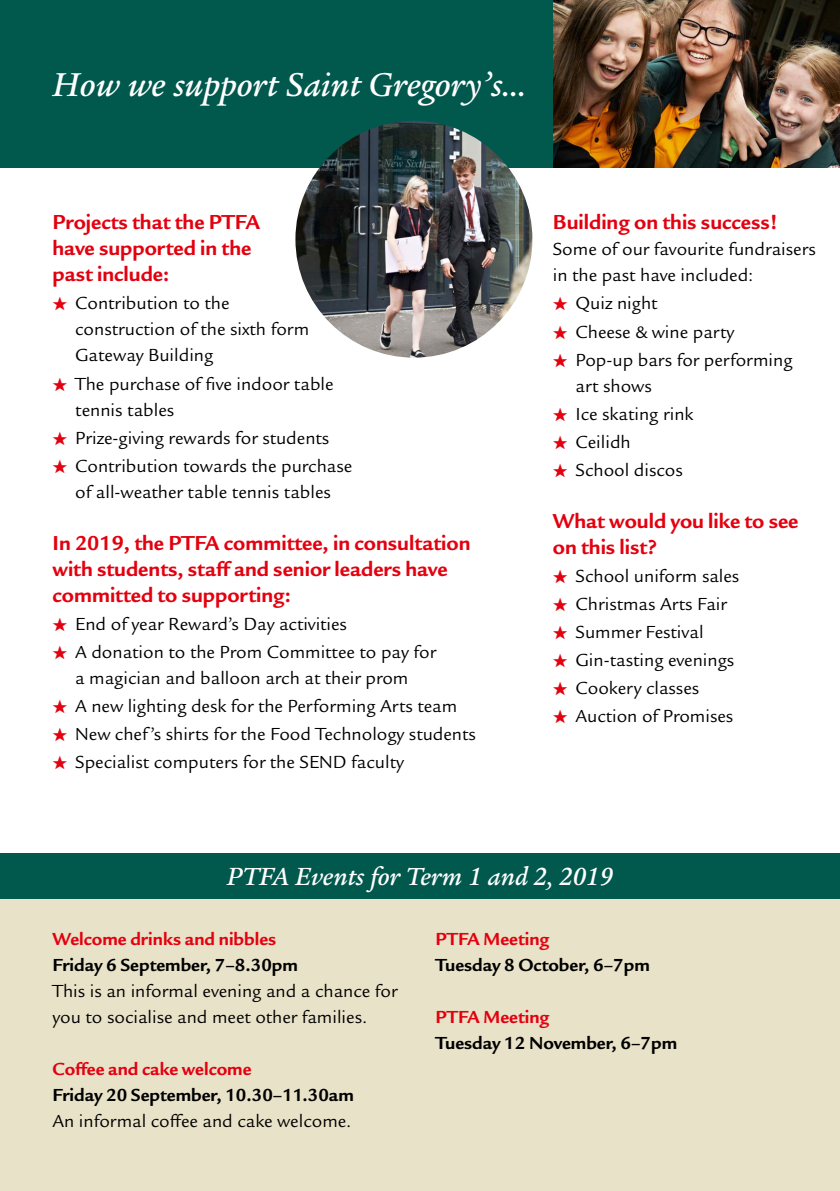
<style>
.page{position:relative;width:840px;height:1191px;background:#fff}
.page>*{position:absolute;margin:0;border:0;box-sizing:border-box;transform-origin:0 0}
.t1{font:italic 500 36px "Legacy Serif ITC Std";color:#fff}
.t2{font:italic 500 27px "Legacy Serif ITC Std";color:#fff}
.t3{font:700 22px/26px "Legacy Sans ITC Std";color:#e3000f}
.t4{font:19px/28px "Legacy Sans ITC Std";color:#000}
.t5{font:700 19px "Legacy Sans ITC Std";color:#000}
.t6{font:700 19px "Legacy Sans ITC Std";color:#e3000f}
</style>
<div class="page">
<div style="left:0;top:870px;width:839px;height:321px;background:#e8e2c8"></div>
<div style="left:0;top:0;width:553px;height:167px;background:#01594e"></div>
<div style="left:0;top:853px;width:839px;height:46px;background:#01594e"></div>
<img style="left:553px;top:0;width:286px;height:167px">
<img style="left:295px;top:121px;width:237px;height:237px;border-radius:118px">
<h1 class="t1" style="left:52px;top:64px;width:475px">How we support Saint Gregory’s…</h1>
<p class="t3" style="left:52px;top:210px;width:209px">Projects that the PTFA have supported in the past include:</p>
<p class="t4" style="left:75px;top:291px;width:235px;line-height:26px">Contribution to the construction of the sixth form<br>Gateway Building</p>
<p class="t4" style="left:75px;top:371px;width:260px;line-height:26px">The purchase of five indoor table tennis tables</p>
<p class="t4" style="left:75px;top:424px;width:278px">Prize-giving rewards for students<br>Contribution towards the purchase</p>
<p class="t4" style="left:75px;top:478px;width:257px">of all-weather table tennis tables</p>
<p class="t3" style="left:52px;top:530px;width:419px">In 2019, the PTFA committee, in consultation with students, staff and senior leaders have committed to supporting:</p>
<p class="t4" style="left:75px;top:610px;width:362px">End of year Reward’s Day activities<br>A donation to the Prom Committee to pay for</p>
<p class="t4" style="left:75px;top:664px;width:402px">a magician and balloon arch at their prom<br>A new lighting desk for the Performing Arts team New chef ’s shirts for the Food Technology students Specialist computers for the SEND faculty</p>
<p class="t3" style="left:552px;top:210px;width:226px">Building on this success!</p>
<p class="t4" style="left:552px;top:237px;width:264px;line-height:26px">Some of our favourite fundraisers in the past have included:</p>
<p class="t4" style="left:575px;top:290px;width:218px">Quiz night<br>Cheese &amp; wine party<br>Pop-up bars for performing</p>
<p class="t4" style="left:575px;top:372px;width:119px">art shows<br>Ice skating rink<br>Ceilidh<br>School discos</p>
<p class="t3" style="left:552px;top:508px;width:247px">What would you like to see on this list?</p>
<p class="t4" style="left:575px;top:562px;width:165px">School uniform sales<br>Christmas Arts Fair<br>Summer Festival<br>Gin-tasting evenings<br>Cookery classes<br>Auction of Promises</p>
<h2 class="t2" style="left:226px;top:860px;width:388px">PTFA Events for Term 1 and 2, 2019</h2>
<p class="t6" style="left:52px;top:927px;width:225px">Welcome drinks and nibbles</p>
<p class="t5" style="left:52px;top:953px;width:247px">Friday 6 September, 7–8.30pm</p>
<p class="t4" style="left:52px;top:977px;width:346px;line-height:26px">This is an informal evening and a chance for you to socialise and meet other families.</p>
<p class="t6" style="left:52px;top:1057px;width:200px">Coffee and cake welcome</p>
<p class="t5" style="left:52px;top:1083px;width:303px">Friday 20 September, 10.30–11.30am</p>
<p class="t4" style="left:52px;top:1106px;width:300px">An informal coffee and cake welcome.</p>
<p class="t6" style="left:435px;top:927px;width:115px">PTFA Meeting</p>
<p class="t5" style="left:435px;top:953px;width:215px">Tuesday 8 October, 6–7pm</p>
<p class="t6" style="left:435px;top:1005px;width:115px">PTFA Meeting</p>
<p class="t5" style="left:435px;top:1031px;width:243px">Tuesday 12 November, 6–7pm</p>
</div>
